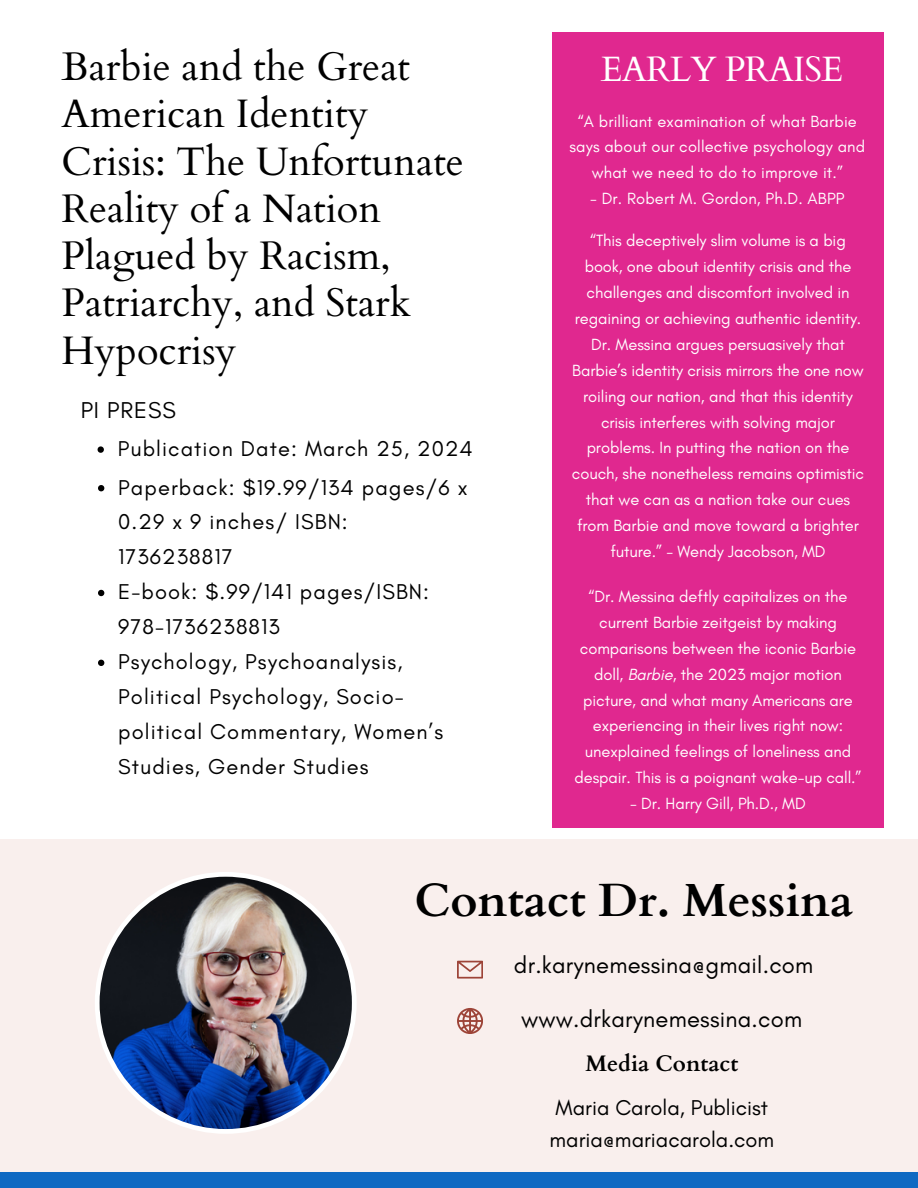
<style>
.page{position:relative;width:918px;height:1188px;background:#fff}
.page>*{position:absolute;margin:0;border:0;box-sizing:border-box;transform-origin:0 0}
.t1{font:700 46.5px "Cardo";color:#000}
.t2{font:39.75px/47.2px "Cardo";color:#000}
.t3{font:35.25px "Cardo";letter-spacing:-.02em;color:#fff}
.t4{font:23.7px "Glacial Indifference";letter-spacing:.01em;color:#000}
.t5{font:23.4px "Glacial Indifference";letter-spacing:.04em;color:#000}
.t6{font:700 22.5px "Cardo";color:#000}
.t7{font:21.9px/35px "Glacial Indifference";letter-spacing:.05em;color:#000}
.t8{font:21.9px/32.8px "Glacial Indifference";color:#000}
.t9{font:16.5px/25.8px "Glacial Indifference";letter-spacing:-.005em;color:#fff;text-align:center}
.s1{font-style:italic}
</style>
<div class="page">
<div style="left:0;top:840px;width:918px;height:348px;background:#f9efed"></div>
<img style="left:95px;top:872px;width:262px;height:262px">
<svg style="left:457px;top:1008px;width:26px;height:26px"></svg>
<svg style="left:457px;top:961px;width:26px;height:17px"></svg>
<div style="left:552px;top:32px;width:331px;height:795px;background:#e0288f"></div>
<div style="left:0;top:1172px;width:918px;height:16px;background:#0f69c2"></div>
<svg style="left:98px;top:446px;width:6px;height:7px"></svg>
<svg style="left:98px;top:485px;width:6px;height:6px"></svg>
<svg style="left:98px;top:590px;width:6px;height:6px"></svg>
<svg style="left:98px;top:660px;width:6px;height:6px"></svg>
<p class="t2" style="left:62px;top:44px;width:350px">Barbie and the Great</p>
<p class="t3" style="left:601px;top:46px;width:244px">EARLY PRAISE</p>
<p class="t2" style="left:62px;top:91px;width:404px">American Identity<br>Crisis: The Unfortunate<br>Reality of a Nation<br>Plagued by Racism,<br>Patriarchy, and Stark<br>Hypocrisy</p>
<h3 class="t5" style="left:81px;top:396px;width:97px">PI PRESS</h3>
<p class="t7" style="left:118px;top:431px;width:357px">Publication Date: March 25, 2024</p>
<p class="t7" style="left:118px;top:469px;width:351px">Paperback: $19.99/134 pages/6 x<br>0.29 x 9 inches/ ISBN:<br>1736238817</p>
<p class="t7" style="left:118px;top:574px;width:312px">E-book: $.99/141 pages/ISBN:<br>978-1736238813</p>
<p class="t7" style="left:118px;top:644px;width:326px">Psychology, Psychoanalysis,<br>Political Psychology, Socio&shy;political Commentary, Women’s<br>Studies, Gender Studies</p>
<h1 class="t9" style="left:569px;top:108px;width:297px">“A brilliant examination of what Barbie says about our collective psychology and what we need to do to improve it.”</h1>
<p class="t9" style="left:590px;top:185px;width:256px">- Dr. Robert M. Gordon, Ph.D. ABPP</p>
<p class="t9" style="left:572px;top:228px;width:294px">“This deceptively slim volume is a big book, one about identity crisis and the challenges and discomfort involved in regaining or achieving authentic identity.<br>Dr. Messina argues persuasively that Barbie’s identity crisis mirrors the one now roiling our nation, and that this identity crisis interferes with solving major problems. In putting the nation on the couch, she nonetheless remains optimistic that we can as a nation take our cues from Barbie and move toward a brighter future.” - Wendy Jacobson, MD</p>
<h6 class="t9" style="left:575px;top:583px;width:289px">“Dr. Messina deftly capitalizes on the current Barbie zeitgeist by making comparisons between the iconic Barbie doll, <span class="s1">Barbie</span>, the 2023 major motion picture, and what many Americans are experiencing in their lives right now: unexplained feelings of loneliness and despair. This is a poignant wake-up call.”</h6>
<h6 class="t9" style="left:630px;top:790px;width:177px">- Dr. Harry Gill, Ph.D., MD</h6>
<p class="t1" style="left:414px;top:870px;width:440px">Contact Dr. Messina</p>
<h4 class="t4" style="left:514px;top:950px;width:301px">dr.karynemessina@gmail.com</h4>
<p class="t4" style="left:521px;top:1004px;width:283px">www.drkarynemessina.com</p>
<h6 class="t6" style="left:585px;top:1049px;width:155px">Media Contact</h6>
<p class="t8" style="left:550px;top:1090px;width:226px">Maria Carola, Publicist maria@mariacarola.com</p>
</div>
